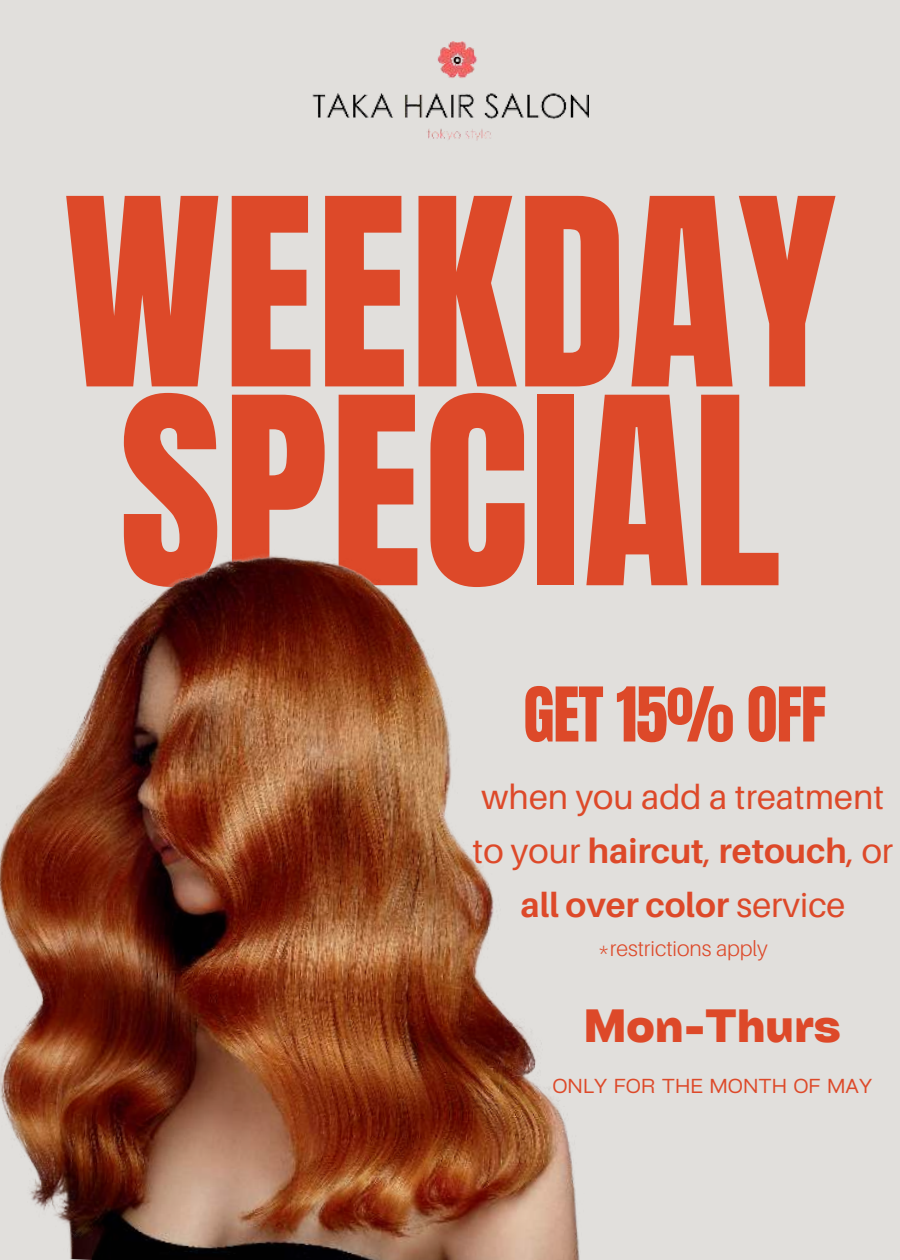
<style>
.page{position:relative;width:900px;height:1260px;background:#e1dfdc}
.page>*{position:absolute;margin:0;border:0;box-sizing:border-box;transform-origin:0 0}
.t1{font:221.75px/198.8px "Anton";letter-spacing:.01em;color:#dd4929}
.t2{font:64px "Anton";letter-spacing:-.02em;color:#dd4929}
.t3{font:700 44.75px "Cy Grotesk Key";color:#dd4929}
.t4{font:34.5px/54px "Aileron";color:#dd4929;text-align:center}
.t5{font:300 21.75px "Aileron";color:#dd4929}
.t6{font:19.5px "Cy Grotesk Key";color:#dd4929}
.s1{font-weight:700}
</style>
<div class="page">
<img style="left:0;top:555px;width:580px;height:705px">
<img style="left:312px;top:41px;width:276px;height:100px">
<h1 class="t1" style="left:63px;top:211px;width:775px">WEEKDAY<br>SPECIAL</h1>
<h2 class="t2" style="left:523px;top:682px;width:304px">GET 15% OFF</h2>
<p class="t4" style="left:473px;top:770px;width:422px">when you add a treatment to your <span class="s1">haircut</span>, <span class="s1">retouch</span>, or <span class="s1">all over color</span> service</p>
<p class="t5" style="left:598px;top:937px;width:172px">*restrictions apply</p>
<p class="t3" style="left:584px;top:993px;width:258px">Mon-Thurs</p>
<p class="t6" style="left:552px;top:1072px;width:321px">ONLY FOR THE MONTH OF MAY</p>
</div>
